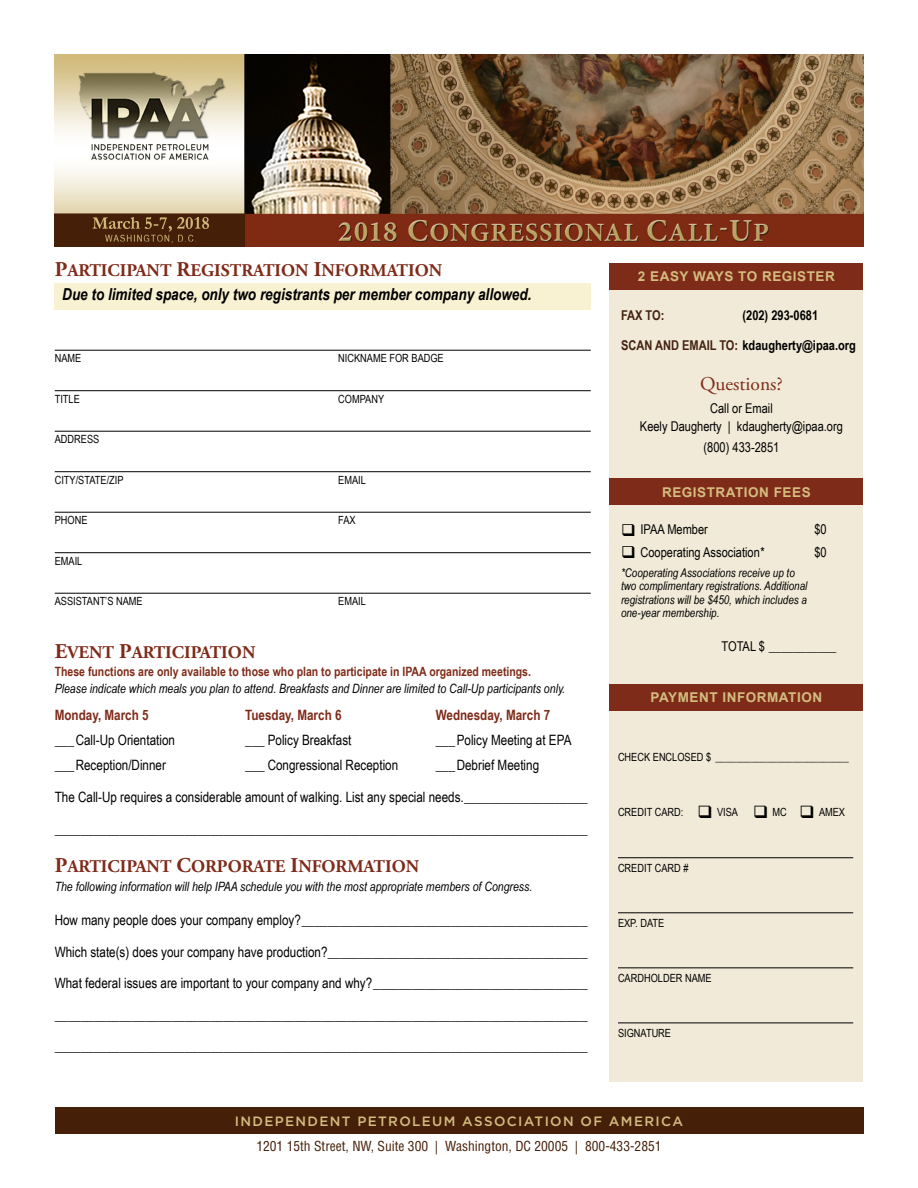
<style>
.page{position:relative;width:918px;height:1188px;background:#fff}
.page>*{position:absolute;margin:0;border:0;box-sizing:border-box;transform-origin:0 0}
.t1{font:19.5px "Adobe Garamond Pro";color:#7f2b19}
.t2{font:17.85px "Adobe Garamond Pro Bold SC850";color:#7f2b19}
.t3{font:italic 700 16.5px "Arial Narrow";color:#000}
.t4{font:14.25px "Arial Narrow";color:#000}
.t5{font:700 14.25px "Arial Narrow";color:#7f2b19}
.t6{font:13.5px "Arial Narrow";color:#000}
.t7{font:condensed 13.5px "Helvetica LT Std";color:#461f08}
.t8{font:700 13.5px "Arial";letter-spacing:.04em;color:#d3bd7f}
.t9{font:700 13.5px "Arial Narrow";color:#000}
.t10{font:500 13.5px "Gotham";letter-spacing:.1em;color:#d3bd80}
.t11{font:700 13.5px "Arial Narrow";color:#442110}
.t12{font:italic 12.9px/16.5px "Arial Narrow";color:#000}
.t13{font:italic 12px/13.5px "Arial Narrow";color:#000}
.t14{font:11.25px "Arial Narrow";color:#000}
.s1{font-size:21px}
.s2{font-weight:700;font-style:normal;color:#7f2b19}
.s3{color:#442110}
</style>
<div class="page">
<img style="left:55px;top:54px;width:809px;height:193px">
<div style="left:55px;top:1107px;width:808px;height:27px;background:#461f08"></div>
<div style="left:55px;top:283px;width:536px;height:26px;background:#f8f1d2"></div>
<div style="left:609px;top:263px;width:254px;height:819px;background:#f1ead8"></div>
<hr style="left:55px;top:350px;width:536px;height:1px;background:#000">
<hr style="left:55px;top:390px;width:536px;height:1px;background:#000">
<hr style="left:55px;top:431px;width:536px;height:1px;background:#000">
<hr style="left:55px;top:471px;width:536px;height:1px;background:#000">
<hr style="left:55px;top:512px;width:536px;height:1px;background:#000">
<hr style="left:55px;top:552px;width:536px;height:1px;background:#000">
<hr style="left:55px;top:593px;width:536px;height:1px;background:#000">
<div style="left:609px;top:479px;width:254px;height:26px;background:#7f2b19"></div>
<div style="left:609px;top:685px;width:254px;height:26px;background:#7f2b19"></div>
<hr style="left:618px;top:857px;width:235px;height:1px;background:#000">
<hr style="left:618px;top:913px;width:235px;height:1px;background:#000">
<hr style="left:618px;top:968px;width:235px;height:1px;background:#000">
<hr style="left:618px;top:1023px;width:235px;height:1px;background:#000">
<div style="left:609px;top:263px;width:254px;height:26px;background:#7f2b19"></div>
<p class="t2" style="left:55px;top:260px;width:389px"><span class="s1">P</span>ARTICIPANT <span class="s1">R</span>EGISTRATION <span class="s1">I</span>NFORMATION</p>
<p class="t3" style="left:62px;top:282px;width:471px">Due to limited space, only two registrants per member company allowed.</p>
<p class="t14" style="left:55px;top:350px;width:28px">NAME</p>
<p class="t14" style="left:338px;top:350px;width:107px">NICKNAME FOR BADGE</p>
<p class="t14" style="left:55px;top:391px;width:27px">TITLE</p>
<p class="t14" style="left:338px;top:391px;width:47px">COMPANY</p>
<p class="t14" style="left:55px;top:431px;width:46px">ADDRESS</p>
<p class="t14" style="left:55px;top:472px;width:70px">CITY/STATE/ZIP</p>
<p class="t14" style="left:338px;top:472px;width:29px">EMAIL</p>
<p class="t14" style="left:55px;top:512px;width:34px">PHONE</p>
<p class="t14" style="left:338px;top:512px;width:19px">FAX</p>
<p class="t14" style="left:55px;top:553px;width:29px">EMAIL</p>
<p class="t14" style="left:55px;top:593px;width:90px">ASSISTANT’S NAME</p>
<p class="t14" style="left:338px;top:593px;width:29px">EMAIL</p>
<p class="t2" style="left:55px;top:642px;width:202px"><span class="s1">E</span>VENT <span class="s1">P</span>ARTICIPATION</p>
<p class="t12" style="left:55px;top:663px;width:512px"><span class="s2">These functions are only available to those who plan to participate in IPAA organized meetings.<br></span>Please indicate which meals you plan to attend. Breakfasts and Dinner are limited to Call-Up participants only.</p>
<p class="t5" style="left:55px;top:704px;width:95px">Monday, March 5</p>
<p class="t5" style="left:245px;top:704px;width:98px">Tuesday, March 6</p>
<p class="t5" style="left:436px;top:704px;width:116px">Wednesday, March 7</p>
<p class="t4" style="left:55px;top:729px;width:122px">___Call-Up Orientation</p>
<p class="t4" style="left:245px;top:729px;width:108px">___ Policy Breakfast</p>
<p class="t4" style="left:436px;top:729px;width:137px">___Policy Meeting at EPA</p>
<p class="t4" style="left:55px;top:755px;width:113px">___Reception/Dinner</p>
<p class="t4" style="left:245px;top:755px;width:155px">___ Congressional Reception</p>
<p class="t4" style="left:436px;top:755px;width:105px">___Debrief Meeting</p>
<p class="t4" style="left:55px;top:787px;width:534px">The Call-Up requires a considerable amount of walking. List any special needs.___________________</p>
<p class="t4" style="left:55px;top:818px;width:534px">__________________________________________________________________________________</p>
<p class="t2" style="left:55px;top:856px;width:366px"><span class="s1">P</span>ARTICIPANT <span class="s1">C</span>ORPORATE <span class="s1">I</span>NFORMATION</p>
<p class="t12" style="left:55px;top:877px;width:479px">The following information will help IPAA schedule you with the most appropriate members of Congress.</p>
<p class="t4" style="left:55px;top:910px;width:534px">How many people does your company employ?____________________________________________</p>
<p class="t4" style="left:55px;top:941px;width:534px">Which state(s) does your company have production?________________________________________</p>
<p class="t4" style="left:55px;top:973px;width:534px">What federal issues are important to your company and why?_________________________________</p>
<p class="t4" style="left:55px;top:1004px;width:534px">__________________________________________________________________________________</p>
<p class="t4" style="left:55px;top:1036px;width:534px">__________________________________________________________________________________</p>
<p class="t8" style="left:638px;top:268px;width:198px">2 EASY WAYS TO REGISTER</p>
<p class="t11" style="left:621px;top:305px;width:45px">FAX TO:</p>
<p class="t9" style="left:742px;top:305px;width:77px">(202) 293-0681</p>
<p class="t9" style="left:621px;top:335px;width:237px"><span class="s3">SCAN AND EMAIL TO:</span> kdaugherty@ipaa.org</p>
<p class="t1" style="left:700px;top:372px;width:84px">Questions?</p>
<p class="t6" style="left:710px;top:398px;width:64px">Call or Email</p>
<p class="t6" style="left:640px;top:416px;width:205px">Keely Daugherty | kdaugherty@ipaa.org</p>
<p class="t6" style="left:704px;top:437px;width:77px">(800) 433-2851</p>
<p class="t8" style="left:662px;top:483px;width:150px">REGISTRATION FEES</p>
<p class="t6" style="left:621px;top:520px;width:88px">❑ IPAA Member</p>
<p class="t6" style="left:815px;top:520px;width:14px">$0</p>
<p class="t6" style="left:621px;top:542px;width:145px">❑ Cooperating Association*</p>
<p class="t6" style="left:815px;top:542px;width:14px">$0</p>
<p class="t13" style="left:621px;top:566px;width:188px">*Cooperating Associations receive up to two complimentary registrations. Additional registrations will be $450, which includes a one-year membership.</p>
<p class="t6" style="left:722px;top:636px;width:116px">TOTAL $ ___________</p>
<p class="t8" style="left:651px;top:689px;width:173px">PAYMENT INFORMATION</p>
<p class="t14" style="left:618px;top:749px;width:232px">CHECK ENCLOSED $ __________________________</p>
<p class="t14" style="left:618px;top:804px;width:229px">CREDIT CARD: ❑ VISA ❑ MC ❑ AMEX</p>
<p class="t14" style="left:618px;top:859px;width:72px">CREDIT CARD #</p>
<p class="t14" style="left:618px;top:914px;width:48px">EXP. DATE</p>
<p class="t14" style="left:618px;top:969px;width:95px">CARDHOLDER NAME</p>
<p class="t14" style="left:618px;top:1024px;width:55px">SIGNATURE</p>
<p class="t10" style="left:235px;top:1112px;width:450px">INDEPENDENT PETROLEUM ASSOCIATION OF AMERICA</p>
<p class="t7" style="left:256px;top:1138px;width:407px">1201 15th Street, NW, Suite 300 | Washington, DC 20005 | 800-433-2851</p>
</div>
